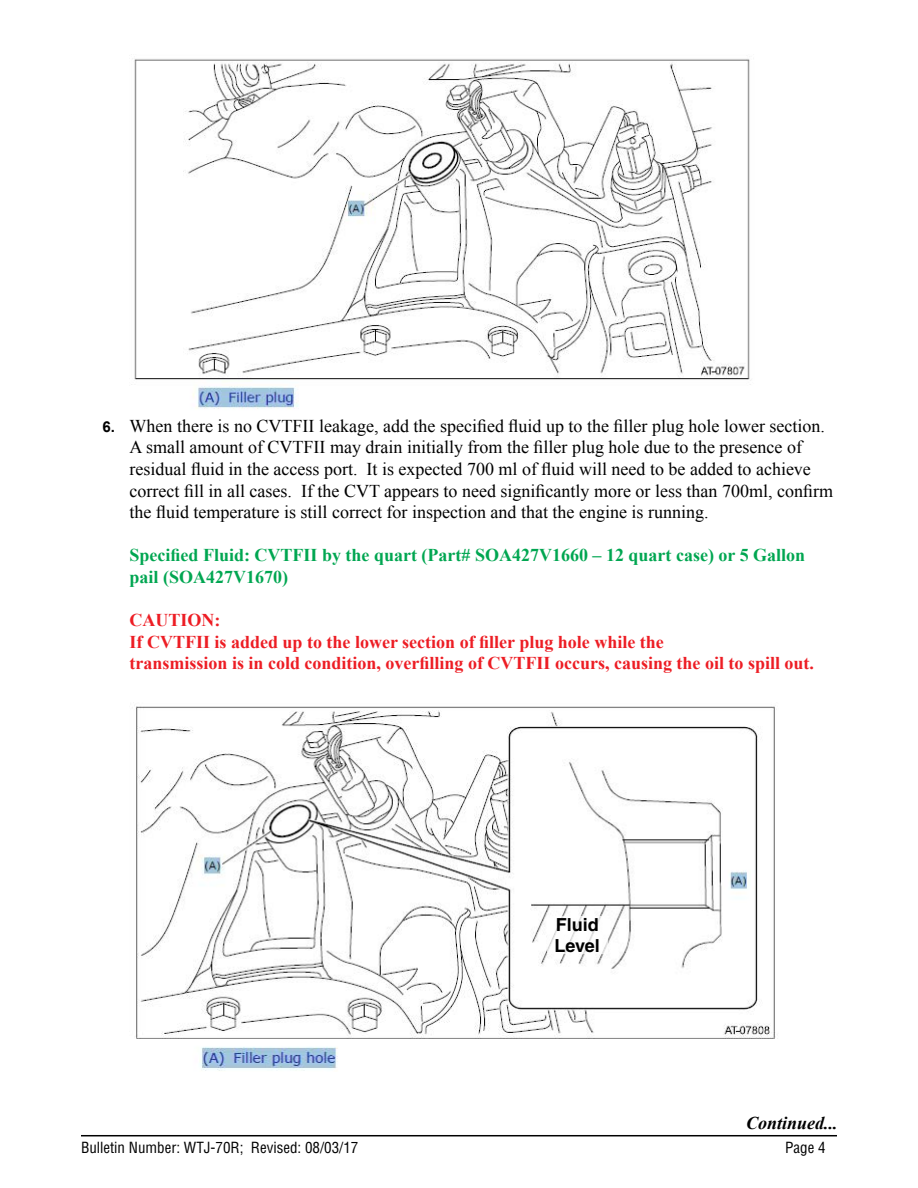
<style>
.page{position:relative;width:918px;height:1188px;background:#fff}
.page>*{position:absolute;margin:0;border:0;box-sizing:border-box;transform-origin:0 0}
.t1{font:18px/21.6px "Times New Roman";color:#000}
.t2{font:700 18px/21.6px "Times New Roman";color:#ed1d24}
.t3{font:700 18px/21.6px "Times New Roman";color:#00a651}
.t4{font:italic 700 18px "Times New Roman";color:#000}
.t5{font:700 18px/21.6px "Helvetica LT Std";color:#000}
.t6{font:condensed 15px "Helvetica LT Std";color:#000}
.s1{font-family:"Arial";font-weight:700;font-size:15px}
</style>
<div class="page">
<hr style="left:81px;top:1135px;width:756px;height:1px;background:#000">
<img style="left:131px;top:59px;width:620px;height:350px">
<img style="left:134px;top:705px;width:644px;height:366px">
<div style="left:547px;top:916px;width:61px;height:38px;background:#fff"></div>
<p class="t1" style="left:130px;top:415px;width:705px;text-indent:-27px"><span class="s1">6.</span> When there is no CVTFII leakage, add the specified fluid up to the filler plug hole lower section.<br>A small amount of CVTFII may drain initially from the filler plug hole due to the presence of residual fluid in the access port. It is expected 700 ml of fluid will need to be added to achieve correct fill in all cases. If the CVT appears to need significantly more or less than 700ml, confirm the fluid temperature is still correct for inspection and that the engine is running.</p>
<p class="t3" style="left:130px;top:544px;width:677px">Specified Fluid: CVTFII by the quart (Part# SOA427V1660 – 12 quart case) or 5 Gallon pail (SOA427V1670)</p>
<p class="t2" style="left:130px;top:609px;width:686px">CAUTION:<br>If CVTFII is added up to the lower section of filler plug hole while the<br>transmission is in cold condition, overfilling of CVTFII occurs, causing the oil to spill out.</p>
<p class="t5" style="left:555px;top:913px;width:47px">Fluid<br>Level</p>
<p class="t4" style="left:746px;top:1110px;width:93px">Continued...</p>
<p class="t6" style="left:81px;top:1138px;width:279px">Bulletin Number: WTJ-70R; Revised: 08/03/17</p>
<p class="t6" style="left:785px;top:1138px;width:42px">Page 4</p>
</div>
